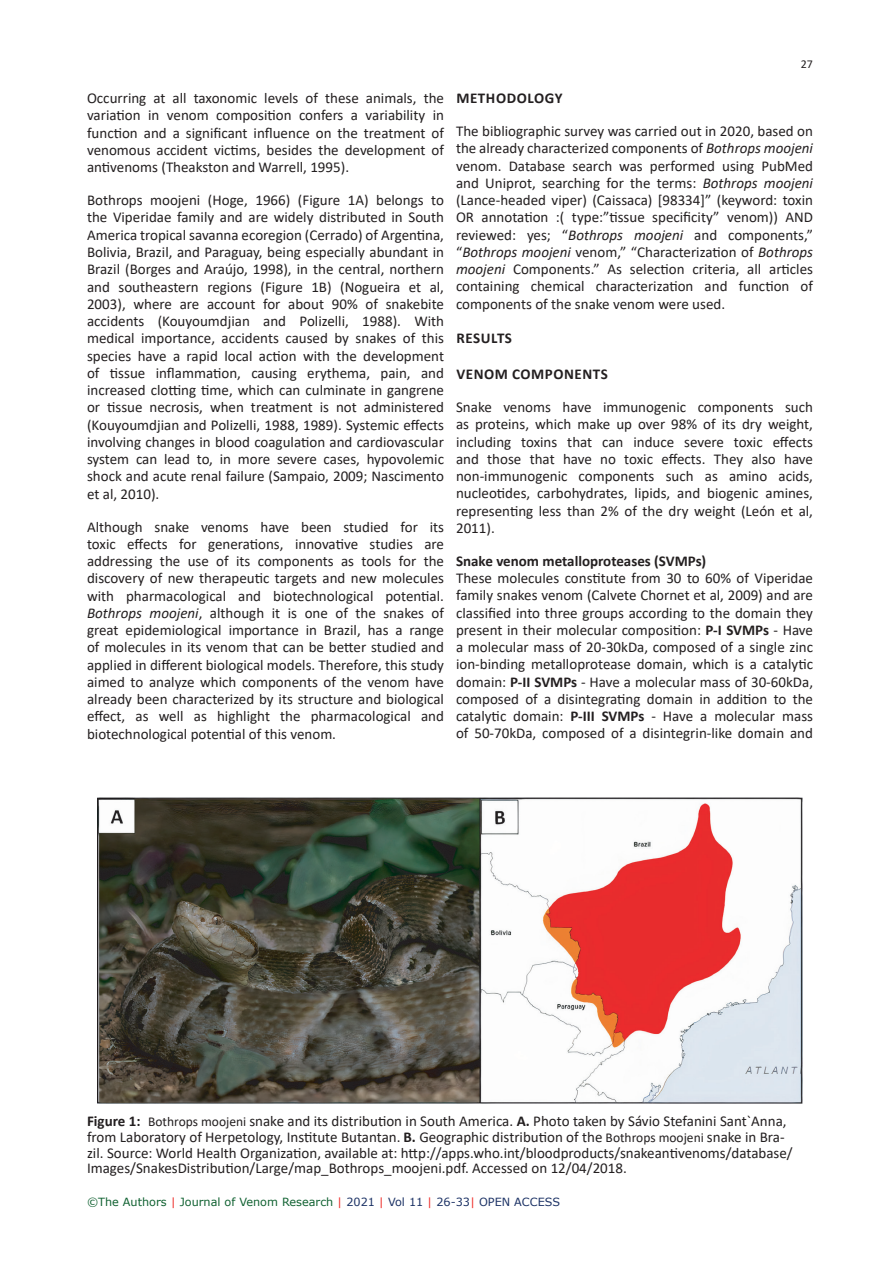
<style>
.page{position:relative;width:893px;height:1263px;background:#fff}
.page>*{position:absolute;margin:0;border:0;box-sizing:border-box;transform-origin:0 0}
.TXT{font:15px/17.2px "Calibri";color:#231f20;text-align:justify}
.FC{font:15px/15.8px "Calibri";color:#231f20}
.t1{font:700 15px "Calibri";letter-spacing:.01em;color:#231f20}
.t2{font:700 15px "Calibri";letter-spacing:.04em;color:#231f20}
.t3{font:700 15px "Calibri";letter-spacing:.035em;color:#231f20}
.t4{font:12px "Calibri";color:#231f20}
.TXT-2{font:11.25px "Verdana";color:#116232}
.s1{font-style:italic}
.s2{font-weight:700}
.s3{font-size:13.5px}
.s4{color:#ee2d29}
.s5{color:#1c3265}
</style>
<div class="page">
<img style="left:97px;top:797px;width:706px;height:306px">
<p class="TXT" style="left:87px;top:89px;width:358px">Occurring at all taxonomic levels of these animals, the variation in venom composition confers a variability in function and a significant influence on the treatment of venomous accident victims, besides the development of antivenoms (Theakston and Warrell, 1995).</p>
<p class="TXT" style="left:87px;top:191px;width:358px">Bothrops moojeni (Hoge, 1966) (Figure 1A) belongs to the Viperidae family and are widely distributed in South America tropical savanna ecoregion (Cerrado) of Argentina, Bolivia, Brazil, and Paraguay, being especially abundant in Brazil (Borges and Araújo, 1998), in the central, northern and southeastern regions (Figure 1B) (Nogueira et al, 2003), where are account for about 90% of snakebite accidents (Kouyoumdjian and Polizelli, 1988). With medical importance, accidents caused by snakes of this species have a rapid local action with the development of tissue inflammation, causing erythema, pain, and increased clotting time, which can culminate in gangrene or tissue necrosis, when treatment is not administered (Kouyoumdjian and Polizelli, 1988, 1989). Systemic effects involving changes in blood coagulation and cardiovascular system can lead to, in more severe cases, hypovolemic shock and acute renal failure (Sampaio, 2009; Nascimento et al, 2010).</p>
<p class="TXT" style="left:87px;top:517px;width:358px">Although snake venoms have been studied for its toxic effects for generations, innovative studies are addressing the use of its components as tools for the discovery of new therapeutic targets and new molecules with pharmacological and biotechnological potential.<br><span class="s1">Bothrops moojeni</span>, although it is one of the snakes of great epidemiological importance in Brazil, has a range of molecules in its venom that can be better studied and applied in different biological models. Therefore, this study aimed to analyze which components of the venom have already been characterized by its structure and biological effect, as well as highlight the pharmacological and biotechnological potential of this venom.</p>
<p class="t4" style="left:801px;top:55px;width:14px">27</p>
<h1 class="t2" style="left:456px;top:88px;width:108px">METHODOLOGY</h1>
<p class="TXT" style="left:456px;top:122px;width:358px">The bibliographic survey was carried out in 2020, based on the already characterized components of <span class="s1">Bothrops moojeni </span>venom. Database search was performed using PubMed and Uniprot, searching for the terms: <span class="s1">Bothrops moojeni </span>(Lance-headed viper) (Caissaca) [98334]” (keyword: toxin OR annotation :( type:”tissue specificity” venom)) AND reviewed: yes; “<span class="s1">Bothrops moojeni</span> and components,” “<span class="s1">Bothrops moojeni</span> venom,” “Characterization of <span class="s1">Bothrops moojeni</span> Components.” As selection criteria, all articles containing chemical characterization and function of components of the snake venom were used.</p>
<h1 class="t3" style="left:456px;top:328px;width:57px">RESULTS</h1>
<h1 class="t2" style="left:456px;top:363px;width:153px">VENOM COMPONENTS</h1>
<p class="TXT" style="left:456px;top:398px;width:358px">Snake venoms have immunogenic components such as proteins, which make up over 98% of its dry weight, including toxins that can induce severe toxic effects and those that have no toxic effects. They also have non-immunogenic components such as amino acids, nucleotides, carbohydrates, lipids, and biogenic amines, representing less than 2% of the dry weight (León et al, 2011).</p>
<h2 class="t1" style="left:456px;top:550px;width:252px">Snake venom metalloproteases (SVMPs)</h2>
<p class="TXT" style="left:456px;top:569px;width:358px">These molecules constitute from 30 to 60% of Viperidae family snakes venom (Calvete Chornet et al, 2009) and are classified into three groups according to the domain they present in their molecular composition: <span class="s2">P-I SVMPs</span> - Have a molecular mass of 20-30kDa, composed of a single zinc ion-binding metalloprotease domain, which is a catalytic domain: <span class="s2">P-II SVMPs</span> - Have a molecular mass of 30-60kDa, composed of a disintegrating domain in addition to the catalytic domain: <span class="s2">P-III SVMPs</span> - Have a molecular mass of 50-70kDa, composed of a disintegrin-like domain and</p>
<p class="FC" style="left:87px;top:1113px;width:707px"><span class="s2">Figure 1:</span> <span class="s3">Bothrops moojeni</span> snake and its distribution in South America. <span class="s2">A.</span> Photo taken by Sávio Stefanini Sant`Anna, from Laboratory of Herpetology, Institute Butantan. <span class="s2">B.</span> Geographic distribution of the <span class="s3">Bothrops moojeni</span> snake in Bra&shy;zil. Source: World Health Organization, available at: http://apps.who.int/bloodproducts/snakeantivenoms/database/ Images/SnakesDistribution/Large/map_Bothrops_moojeni.pdf. Accessed on 12/04/2018.</p>
<p class="TXT-2" style="left:87px;top:1194px;width:474px">©The Authors <span class="s4">|</span> Journal of Venom Research <span class="s4">|</span> <span class="s5">2021</span> <span class="s4">|</span> <span class="s5">Vol 11</span> <span class="s4">|</span> <span class="s5">26-33</span><span class="s4">|</span> <span class="s5">OPEN ACCESS</span></p>
</div>
